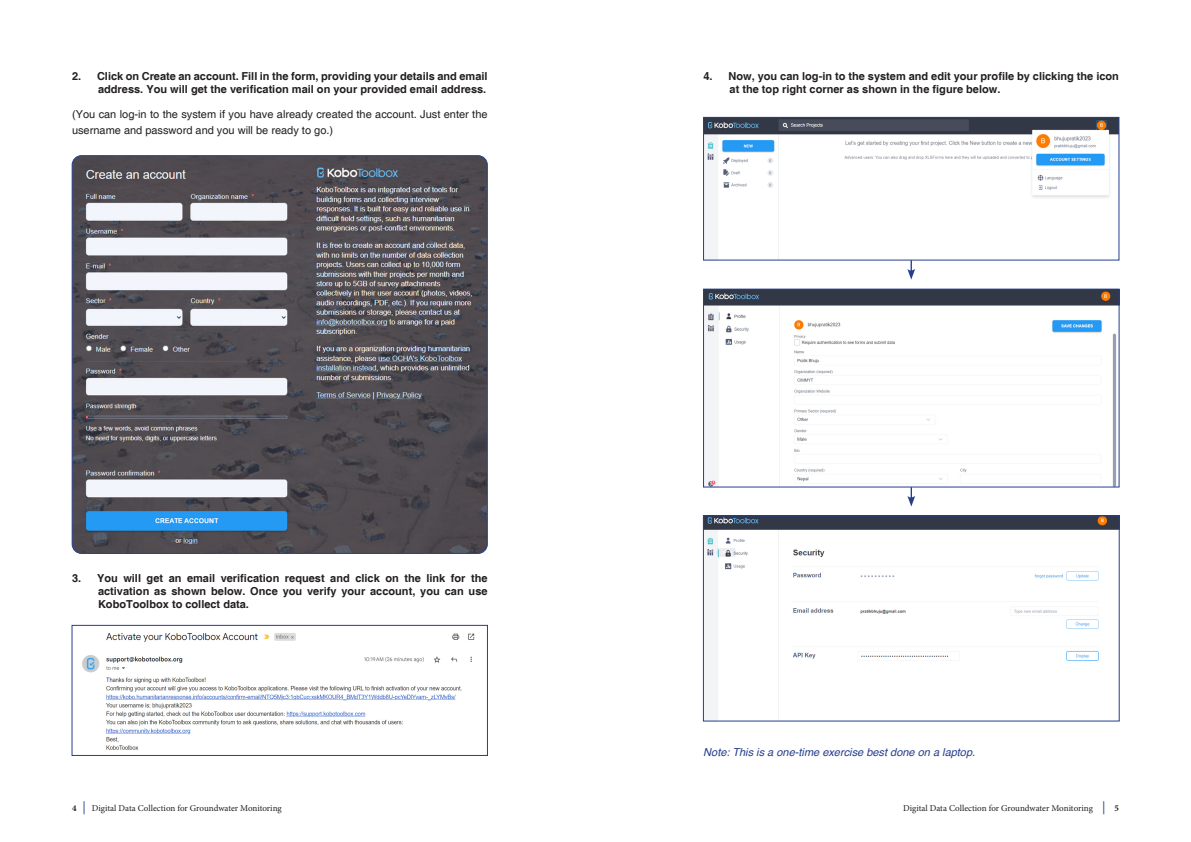
<style>
.page{position:relative;width:1191px;height:842px;background:#fff}
.page>*{position:absolute;margin:0;border:0;box-sizing:border-box;transform-origin:0 0}
.Subhead_2{font:700 11px/13.2px "Helvetica";color:#231f20;text-align:right}
.body_text{font:11px/16px "Helvetica";color:#231f20}
.Subhead_2-2{font:italic 11px "Helvetica";color:#253f8e}
.t1{font:9px "Minion Pro";color:#231f20}
.s1{font-weight:700}
.s2{font-size:13px;color:#253f8e}
</style>
<div class="page">
<img style="left:72px;top:156px;width:415px;height:397px">
<img style="left:82px;top:633px;width:393px;height:117px">
<div style="left:72px;top:625px;width:415px;height:130px;border:1px solid #253f8e"></div>
<img style="left:705px;top:119px;width:412px;height:139px">
<div style="left:703px;top:117px;width:416px;height:143px;border:1px solid #253f8e"></div>
<img style="left:705px;top:291px;width:412px;height:194px">
<div style="left:703px;top:289px;width:416px;height:198px;border:1px solid #253f8e"></div>
<svg style="left:907px;top:260px;width:8px;height:20px"></svg>
<svg style="left:907px;top:487px;width:8px;height:20px"></svg>
<img style="left:705px;top:518px;width:412px;height:201px">
<div style="left:703px;top:516px;width:416px;height:205px;border:1px solid #253f8e"></div>
<p class="Subhead_2" style="left:72px;top:70px;width:417px">2. Click on Create an account. Fill in the form, providing your details and email address. You will get the verification mail on your provided email address.</p>
<p class="body_text" style="left:72px;top:107px;width:417px">(You can log-in to the system if you have already created the account. Just enter the username and password and you will be ready to go.)</p>
<p class="Subhead_2" style="left:98px;top:572px;width:391px;text-align:justify;text-indent:-26px">3. You will get an email verification request and click on the link for the activation as shown below. Once you verify your account, you can use KoboToolbox to collect data.</p>
<p class="Subhead_2" style="left:729px;top:70px;width:391px;text-align:left;text-indent:-26px">4. Now, you can log-in to the system and edit your profile by clicking the icon at the top right corner as shown in the figure below.</p>
<p class="Subhead_2-2" style="left:703px;top:743px;width:273px">Note: This is a one-time exercise best done on a laptop.</p>
<p class="t1" style="left:72px;top:802px;width:211px"><span class="s1">4</span> <span class="s2">|</span> Digital Data Collection for Groundwater Monitoring</p>
<p class="t1" style="left:903px;top:802px;width:217px">Digital Data Collection for Groundwater Monitoring <span class="s2">|</span> <span class="s1">5</span></p>
</div>
